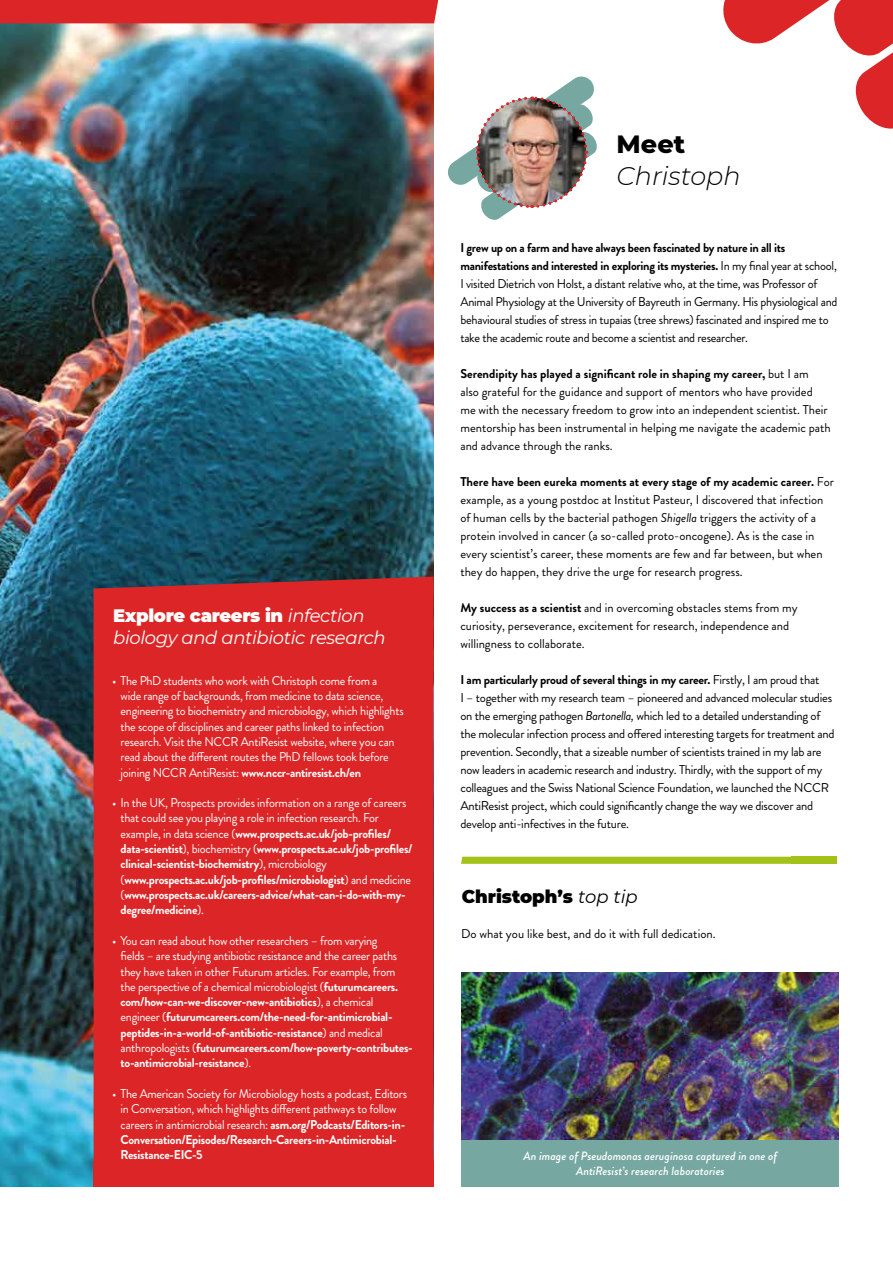
<style>
.page{position:relative;width:893px;height:1263px;background:#fff}
.page>*{position:absolute;margin:0;border:0;box-sizing:border-box;transform-origin:0 0}
.t1{font:italic 300 25.5px "Montserrat";color:#000}
.t2{font:800 25.5px "Montserrat";color:#000}
.t3{font:italic 18px/21.6px "Montserrat";letter-spacing:-.02em;color:#fff}
.t4{font:900 18px "Montserrat";color:#000}
.t5{font:12.75px/15.3px "Brandon Grotesque";letter-spacing:-.02em;color:#fff;scale:.96 1}
.t6{font:12.75px/18px "Brandon Grotesque";letter-spacing:-.02em;color:#000}
.t7{font:12.75px/18px "Brandon Grotesque";color:#000}
.t8{font:700 12.75px/15.3px "Brandon Grotesque";letter-spacing:-.02em;color:#fff;scale:.96 1}
.t9{font:italic 500 12px/14.4px "Brandon Grotesque";color:#fff;text-align:center}
.s1{font-weight:900;font-style:normal}
.s2{font-weight:700}
.s3{font-weight:400}
.s4{font-style:italic}
.s5{font-weight:400;font-style:italic}
</style>
<div class="page">
<img style="left:0;top:23px;width:434px;height:1163px">
<div style="left:0;top:0;width:438px;height:23px;background:#dc2526"></div>
<div style="left:94px;top:577px;width:339px;height:583px;background:#dc2526"></div>
<div style="left:94px;top:1160px;width:340px;height:26px;background:#dc2526"></div>
<svg style="left:461px;top:857px;width:330px;height:7px;background:#a6c21d"></svg>
<div style="left:791px;top:857px;width:46px;height:7px;background:#a4c118"></div>
<img style="left:448px;top:76px;width:149px;height:144px">
<svg style="left:723px;top:0;width:170px;height:129px"></svg>
<img style="left:462px;top:972px;width:377px;height:168px">
<div style="left:462px;top:1140px;width:377px;height:46px;background:#76a8a1"></div>
<h2 class="t3" style="left:113px;top:604px;width:274px"><span class="s1">Explore careers in</span> infection biology and antibiotic research</h2>
<p class="t5" style="left:121px;top:673px;width:296px;text-indent:-9px">• The PhD students who work with Christoph come from a<br>wide range of backgrounds, from medicine to data science, engineering to biochemistry and microbiology, which highlights the scope of disciplines and career paths linked to infection research. Visit the NCCR AntiResist website, where you can read about the different routes the PhD fellows took before joining NCCR AntiResist: <span class="s2">www.nccr-antiresist.ch/en</span></p>
<p class="t8" style="left:121px;top:795px;width:306px;text-indent:-9px"><span class="s3">• In the UK, Prospects provides information on a range of careers that could see you playing a role in infection research. For example, in data science (</span>www.prospects.ac.uk/job-profiles/ data-scientist<span class="s3">), biochemistry (</span>www.prospects.ac.uk/job-profiles/ clinical-scientist-biochemistry<span class="s3">), microbiology (</span>www.prospects.ac.uk/job-profiles/microbiologist<span class="s3">) and medicine (</span>www.prospects.ac.uk/careers-advice/what-can-i-do-with-my&shy;degree/medicine<span class="s3">).</span></p>
<p class="t5" style="left:121px;top:933px;width:306px;text-indent:-9px">• You can read about how other researchers – from varying<br>fields – are studying antibiotic resistance and the career paths they have taken in other Futurum articles. For example, from the perspective of a chemical microbiologist (<span class="s2">futurumcareers. com/how-can-we-discover-new-antibiotics</span>), a chemical engineer (<span class="s2">futurumcareers.com/the-need-for-antimicrobial&shy;peptides-in-a-world-of-antibiotic-resistance</span>) and medical anthropologists (<span class="s2">futurumcareers.com/how-poverty-contributes&shy;to-antimicrobial-resistance</span>).</p>
<p class="t5" style="left:121px;top:1086px;width:300px;text-indent:-9px">• The American Society for Microbiology hosts a podcast, Editors in Conversation, which highlights different pathways to follow careers in antimicrobial research: <span class="s2">asm.org/Podcasts/Editors-in-Conversation/Episodes/Research-Careers-in-Antimicrobial-Resistance-EIC-5</span></p>
<h1 class="t2" style="left:617px;top:125px;width:70px">Meet</h1>
<h1 class="t1" style="left:617px;top:158px;width:125px">Christoph</h1>
<p class="t6" style="left:460px;top:239px;width:379px"><span class="s2">I grew up on a farm and have always been fascinated by nature in all its manifestations and interested in exploring its mysteries.</span> In my final year at school, I visited Dietrich von Holst, a distant relative who, at the time, was Professor of Animal Physiology at the University of Bayreuth in Germany. His physiological and behavioural studies of stress in tupaias (tree shrews) fascinated and inspired me to take the academic route and become a scientist and researcher.</p>
<p class="t7" style="left:460px;top:365px;width:372px"><span class="s2">Serendipity has played a significant role in shaping my career,</span> but I am<br>also grateful for the guidance and support of mentors who have provided me with the necessary freedom to grow into an independent scientist. Their mentorship has been instrumental in helping me navigate the academic path and advance through the ranks.</p>
<p class="t7" style="left:460px;top:473px;width:375px"><span class="s2">There have been eureka moments at every stage of my academic career.</span> For example, as a young postdoc at Institut Pasteur, I discovered that infection of human cells by the bacterial pathogen <span class="s4">Shigella</span> triggers the activity of a protein involved in cancer (a so-called proto-oncogene). As is the case in every scientist’s career, these moments are few and far between, but when they do happen, they drive the urge for research progress.</p>
<p class="t7" style="left:460px;top:599px;width:339px"><span class="s2">My success as a scientist</span> and in overcoming obstacles stems from my curiosity, perseverance, excitement for research, independence and willingness to collaborate.</p>
<p class="t6" style="left:460px;top:671px;width:376px"><span class="s2">I am particularly proud of several things in my career.</span> Firstly, I am proud that<br>I – together with my research team – pioneered and advanced molecular studies on the emerging pathogen <span class="s4">Bartonella,</span> which led to a detailed understanding of the molecular infection process and offered interesting targets for treatment and prevention. Secondly, that a sizeable number of scientists trained in my lab are now leaders in academic research and industry. Thirdly, with the support of my colleagues and the Swiss National Science Foundation, we launched the NCCR AntiResist project, which could significantly change the way we discover and develop anti-infectives in the future.</p>
<h2 class="t4" style="left:462px;top:883px;width:177px">Christoph’s <span class="s5">top tip</span></h2>
<p class="t7" style="left:461px;top:924px;width:256px">Do what you like best, and do it with full dedication.</p>
<p class="t9" style="left:523px;top:1149px;width:255px">An image of Pseudomonas aeruginosa captured in one of<br>AntiResist’s research laboratories</p>
</div>
